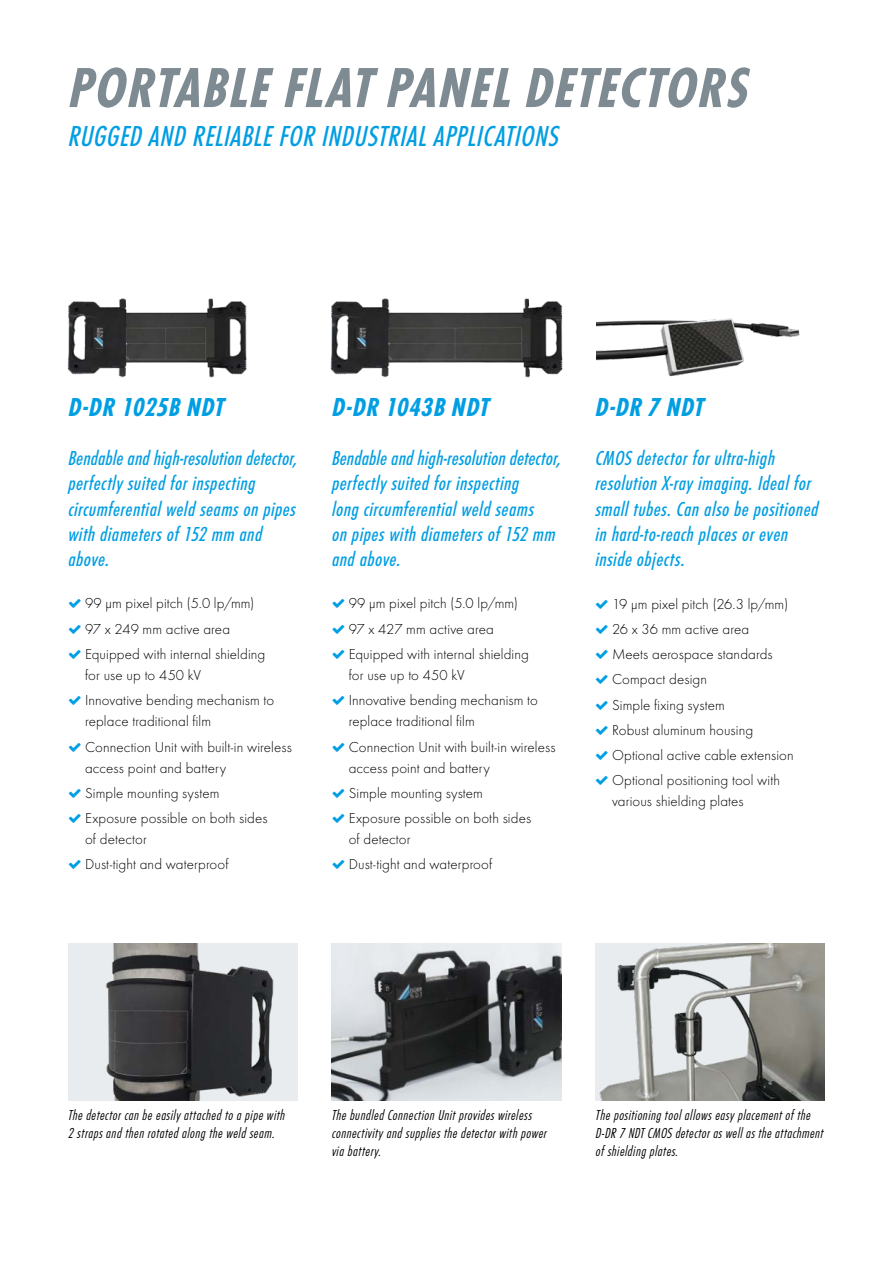
<style>
.page{position:relative;width:893px;height:1263px;background:#fff}
.page>*{position:absolute;margin:0;border:0;box-sizing:border-box;transform-origin:0 0}
.t1{font:italic 700 58.5px "Futura Con TOT";letter-spacing:.02em;color:#7e8b92}
.t2{font:italic 500 30px "Futura Con TOT";letter-spacing:.025em;color:#009ee3}
.t3{font:italic 700 27px "Futura Con TOT";color:#009ee3}
.t4{font:italic 500 21px/25.2px "Futura Con TOT";letter-spacing:.025em;color:#009ee3}
.t5{font:300 15px/25.2px "Futura TOT";letter-spacing:.005em;color:#000}
.t6{font:italic 300 15px/18px "Futura Con TOT";letter-spacing:.03em;color:#000}
</style>
<div class="page">
<img style="left:596px;top:943px;width:229px;height:158px">
<img style="left:332px;top:943px;width:229px;height:158px">
<div style="left:68px;top:943px;width:230px;height:158px;background:#e8ecee"></div>
<img style="left:106px;top:943px;width:168px;height:158px">
<img style="left:596px;top:318px;width:204px;height:59px">
<img style="left:67px;top:298px;width:180px;height:80px">
<img style="left:330px;top:298px;width:233px;height:80px">
<h1 class="t1" style="left:68px;top:54px;width:687px">PORTABLE FLAT PANEL DETECTORS</h1>
<h2 class="t2" style="left:68px;top:119px;width:495px">RUGGED AND RELIABLE FOR INDUSTRIAL APPLICATIONS</h2>
<h3 class="t3" style="left:68px;top:392px;width:157px">D-DR 1025B NDT</h3>
<h3 class="t3" style="left:332px;top:392px;width:158px">D-DR 1043B NDT</h3>
<h3 class="t4" style="left:68px;top:446px;width:231px">Bendable and high-resolution detector, perfectly suited for inspecting circumferential weld seams on pipes with diameters of 152 mm and above.</h3>
<h3 class="t4" style="left:332px;top:446px;width:231px">Bendable and high-resolution detector, perfectly suited for inspecting<br>long circumferential weld seams<br>on pipes with diameters of 152 mm and above.</h3>
<p class="t5" style="left:85px;top:591px;width:182px">99 μm pixel pitch (5.0 lp/mm)<br>97 x 249 mm active area<br>Equipped with internal shielding</p>
<p class="t5" style="left:85px;top:662px;width:191px">for use up to 450 kV<br>Innovative bending mechanism to</p>
<p class="t5" style="left:85px;top:709px;width:208px">replace traditional film<br>Connection Unit with built-in wireless</p>
<p class="t5" style="left:85px;top:755px;width:184px">access point and battery<br>Simple mounting system<br>Exposure possible on both sides</p>
<p class="t5" style="left:85px;top:826px;width:145px">of detector<br>Dust-tight and waterproof</p>
<p class="t5" style="left:349px;top:591px;width:182px">99 μm pixel pitch (5.0 lp/mm)<br>97 x 427 mm active area<br>Equipped with internal shielding</p>
<p class="t5" style="left:349px;top:662px;width:191px">for use up to 450 kV<br>Innovative bending mechanism to</p>
<p class="t5" style="left:349px;top:709px;width:208px">replace traditional film<br>Connection Unit with built-in wireless</p>
<p class="t5" style="left:349px;top:755px;width:184px">access point and battery<br>Simple mounting system<br>Exposure possible on both sides</p>
<p class="t5" style="left:349px;top:826px;width:145px">of detector<br>Dust-tight and waterproof</p>
<h3 class="t3" style="left:595px;top:392px;width:110px">D-DR 7 NDT</h3>
<h3 class="t4" style="left:595px;top:446px;width:224px">CMOS detector for ultra-high resolution X-ray imaging. Ideal for small tubes. Can also be positioned in hard-to-reach places or even inside objects.</h3>
<p class="t5" style="left:612px;top:591px;width:183px">19 μm pixel pitch (26.3 lp/mm)<br>26 x 36 mm active area<br>Meets aerospace standards<br>Compact design<br>Simple fixing system<br>Robust aluminum housing<br>Optional active cable extension<br>Optional positioning tool with</p>
<p class="t5" style="left:612px;top:789px;width:133px">various shielding plates</p>
<p class="t6" style="left:68px;top:1106px;width:220px">The detector can be easily attached to a pipe with<br>2 straps and then rotated along the weld seam.</p>
<p class="t6" style="left:332px;top:1106px;width:218px">The bundled Connection Unit provides wireless connectivity and supplies the detector with power via battery.</p>
<p class="t6" style="left:596px;top:1106px;width:229px">The positioning tool allows easy placement of the<br>D-DR 7 NDT CMOS detector as well as the attachment of shielding plates.</p>
</div>
